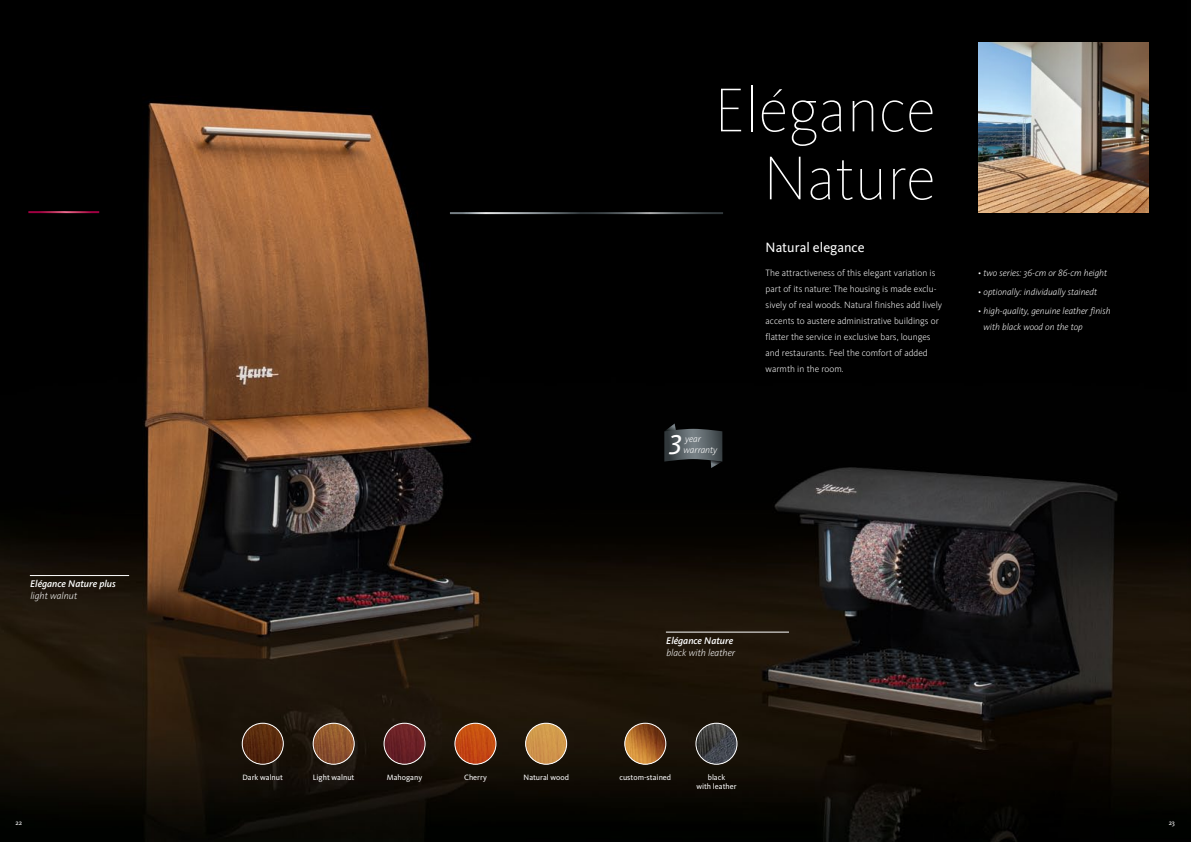
<style>
.page{position:relative;width:1191px;height:842px;background:#fff}
.page>*{position:absolute;margin:0;border:0;box-sizing:border-box;transform-origin:0 0}
.t1{font:100 64px/68px "Kievit OT";color:#fff;text-align:right}
.t2{font:italic 28.2px "Kievit OT";color:#fff}
.t3{font:14px "Kievit OT";color:#fff}
.t4{font:italic 500 10px "Kievit OT";color:#fff}
.t5{font:italic 300 10px "Kievit OT";color:#fff}
.t6{font:italic 300 9.7px "Kievit OT";color:#fff}
.t7{font:300 9.5px/16px "Kievit OT";color:#fff}
.t8{font:italic 300 9.5px/16px "Kievit OT";color:#fff}
.t9{font:8px/9px "Kievit OT";color:#fff;text-align:center}
.t10{font:7px "Kievit OT";color:#fff}
</style>
<div class="page">
<img style="left:0;top:0;width:1191px;height:842px">
<img style="left:978px;top:43px;width:170px;height:170px">
<hr style="left:28px;top:211px;width:71px;height:2px;background:#fff">
<hr style="left:450px;top:212px;width:273px;height:2px;background:#fff">
<img style="left:625px;top:723px;width:41px;height:41px;border-radius:21px">
<div style="left:624px;top:723px;width:42px;height:41px;border:1px solid #fff;border-radius:50%"></div>
<img style="left:525px;top:723px;width:41px;height:41px;border-radius:21px">
<div style="left:525px;top:723px;width:42px;height:41px;border:1px solid #fff;border-radius:50%"></div>
<img style="left:455px;top:723px;width:41px;height:41px;border-radius:21px">
<div style="left:454px;top:723px;width:42px;height:41px;border:1px solid #fff;border-radius:50%"></div>
<img style="left:384px;top:723px;width:41px;height:41px;border-radius:21px">
<div style="left:384px;top:723px;width:41px;height:41px;border:1px solid #fff;border-radius:50%"></div>
<img style="left:313px;top:723px;width:41px;height:41px;border-radius:21px">
<div style="left:313px;top:723px;width:41px;height:41px;border:1px solid #fff;border-radius:50%"></div>
<img style="left:242px;top:723px;width:41px;height:41px;border-radius:21px">
<div style="left:242px;top:723px;width:41px;height:41px;border:1px solid #fff;border-radius:50%"></div>
<img style="left:696px;top:723px;width:41px;height:41px;border-radius:21px">
<div style="left:695px;top:723px;width:42px;height:41px;border:1px solid #fff;border-radius:50%"></div>
<hr style="left:666px;top:632px;width:123px;height:1px;background:#fff">
<hr style="left:30px;top:575px;width:99px;height:1px;background:#fff">
<svg style="left:664px;top:423px;width:58px;height:45px;background:#3c4245"></svg>
<h1 class="t1" style="left:714px;top:75px;width:223px">Elégance<br>Nature</h1>
<p class="t4" style="left:30px;top:578px;width:87px">Elégance Nature plus</p>
<p class="t5" style="left:30px;top:590px;width:48px">light walnut</p>
<h2 class="t2" style="left:669px;top:428px;width:14px">3</h2>
<p class="t6" style="left:683px;top:444px;width:35px">warranty</p>
<p class="t6" style="left:685px;top:433px;width:17px">year</p>
<h3 class="t3" style="left:765px;top:238px;width:101px">Natural elegance</h3>
<p class="t7" style="left:765px;top:265px;width:178px">The attractiveness of this elegant variation is part of its nature: The housing is made exclu&shy;sively of real woods. Natural finishes add lively accents to austere administrative buildings or flatter the service in exclusive bars, lounges and restaurants. Feel the comfort of added warmth in the room.</p>
<p class="t8" style="left:978px;top:265px;width:130px">• two series: 36-cm or 86-cm height</p>
<p class="t8" style="left:978px;top:284px;width:120px">• optionally: individually stainedt</p>
<p class="t8" style="left:983px;top:302px;width:128px;text-indent:-5px">• high-quality, genuine leather finish with black wood on the top</p>
<p class="t4" style="left:666px;top:635px;width:68px">Elégance Nature</p>
<p class="t5" style="left:666px;top:647px;width:70px">black with leather</p>
<p class="t9" style="left:242px;top:772px;width:42px">Dark walnut</p>
<p class="t9" style="left:313px;top:772px;width:43px">Light walnut</p>
<p class="t9" style="left:387px;top:772px;width:37px">Mahogany</p>
<p class="t9" style="left:464px;top:772px;width:24px">Cherry</p>
<p class="t9" style="left:523px;top:772px;width:47px">Natural wood</p>
<p class="t9" style="left:619px;top:772px;width:53px">custom-stained</p>
<p class="t9" style="left:696px;top:772px;width:42px">black<br>with leather</p>
<p class="t10" style="left:15px;top:818px;width:8px">22</p>
<p class="t10" style="left:1168px;top:818px;width:8px">23</p>
</div>
